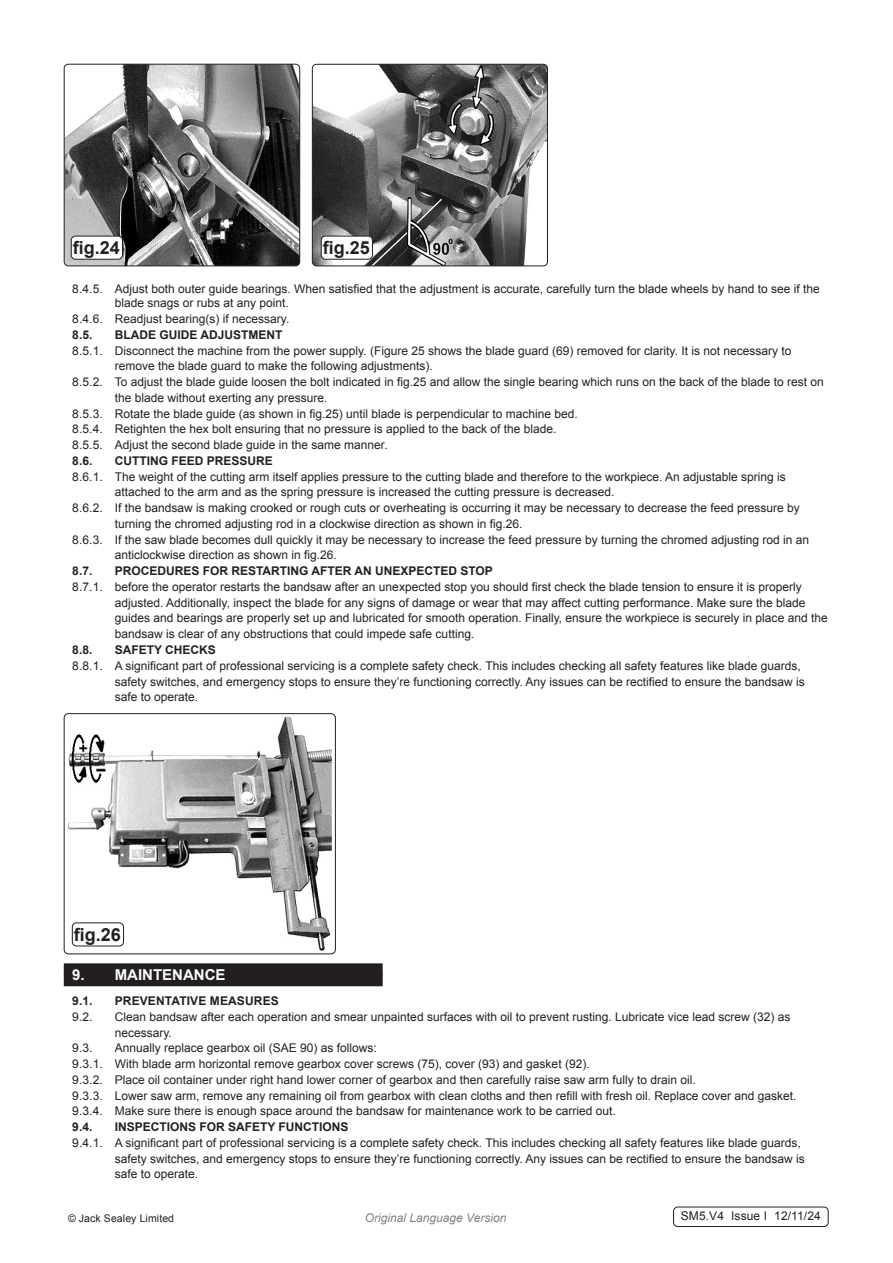
<style>
.page{position:relative;width:893px;height:1263px;background:#fff}
.page>*{position:absolute;margin:0;border:0;box-sizing:border-box;transform-origin:0 0}
.t1{font:700 18px "Arial";color:#231f20}
.t2{font:700 15px "Arial";color:#fff}
.Body__Footer{font:12px/15.8px "Arial";color:#231f20}
.t3{font:700 12px "Arial";color:#231f20}
.t4{font:italic 12px "Arial";color:#808285}
.Body__Justified__7pt{font:10.5px "Arial";letter-spacing:.01em;color:#231f20}
</style>
<div class="page">
<img style="left:312px;top:64px;width:235px;height:202px">
<div style="left:312px;top:64px;width:236px;height:202px;border:1px solid #231f20;border-radius:4px"></div>
<img style="left:64px;top:64px;width:236px;height:202px">
<div style="left:64px;top:64px;width:236px;height:202px;border:1px solid #231f20;border-radius:4px"></div>
<div style="left:321px;top:236px;width:51px;height:23px;background:#fcfffc;border-radius:4px"></div>
<div style="left:321px;top:236px;width:52px;height:24px;border:1px solid #231f20;border-radius:4px"></div>
<div style="left:71px;top:236px;width:51px;height:23px;background:#fcfffc;border-radius:4px"></div>
<div style="left:71px;top:236px;width:52px;height:24px;border:1px solid #231f20;border-radius:4px"></div>
<img style="left:64px;top:714px;width:268px;height:240px">
<div style="left:64px;top:713px;width:272px;height:241px;border:1px solid #231f20;border-radius:4px"></div>
<div style="left:72px;top:923px;width:52px;height:23px;background:#fcfffc;border-radius:4px"></div>
<div style="left:72px;top:922px;width:52px;height:24px;border:1px solid #231f20;border-radius:4px"></div>
<div style="left:673px;top:1206px;width:155px;height:21px;border:1px solid #231f20;border-radius:4px"></div>
<div style="left:64px;top:974px;width:319px;height:12px;background:#231f20"></div>
<div style="left:64px;top:963px;width:319px;height:12px;background:#231f20"></div>
<p class="t1" style="left:73px;top:236px;width:49px">fig.24</p>
<p class="t1" style="left:323px;top:236px;width:49px">fig.25</p>
<p class="Body__Footer" style="left:115px;top:282px;width:707px;line-height:14.4px;text-indent:-43px">8.4.5. Adjust both outer guide bearings. When satisfied that the adjustment is accurate, carefully turn the blade wheels by hand to see if the blade snags or rubs at any point.</p>
<p class="Body__Footer" style="left:72px;top:311px;width:219px">8.4.6. Readjust bearing(s) if necessary.</p>
<p class="t3" style="left:72px;top:327px;width:22px">8.5.</p>
<p class="t3" style="left:115px;top:327px;width:169px">BLADE GUIDE ADJUSTMENT</p>
<p class="Body__Footer" style="left:115px;top:343px;width:678px;text-indent:-43px">8.5.1. Disconnect the machine from the power supply. (Figure 25 shows the blade guard (69) removed for clarity. It is not necessary to remove the blade guard to make the following adjustments).</p>
<p class="Body__Footer" style="left:115px;top:374px;width:711px;text-indent:-43px">8.5.2. To adjust the blade guide loosen the bolt indicated in fig.25 and allow the single bearing which runs on the back of the blade to rest on the blade without exerting any pressure.</p>
<p class="Body__Footer" style="left:72px;top:406px;width:507px">8.5.3. Rotate the blade guide (as shown in fig.25) until blade is perpendicular to machine bed.</p>
<p class="Body__Footer" style="left:72px;top:421px;width:486px">8.5.4. Retighten the hex bolt ensuring that no pressure is applied to the back of the blade.</p>
<p class="Body__Footer" style="left:72px;top:437px;width:317px">8.5.5. Adjust the second blade guide in the same manner.</p>
<p class="t3" style="left:72px;top:453px;width:22px">8.6.</p>
<p class="t3" style="left:115px;top:453px;width:160px">CUTTING FEED PRESSURE</p>
<p class="Body__Footer" style="left:115px;top:469px;width:673px;text-indent:-43px">8.6.1. The weight of the cutting arm itself applies pressure to the cutting blade and therefore to the workpiece. An adjustable spring is attached to the arm and as the spring pressure is increased the cutting pressure is decreased.</p>
<p class="Body__Footer" style="left:115px;top:500px;width:686px;text-indent:-43px">8.6.2. If the bandsaw is making crooked or rough cuts or overheating is occurring it may be necessary to decrease the feed pressure by turning the chromed adjusting rod in a clockwise direction as shown in fig.26.</p>
<p class="Body__Footer" style="left:115px;top:532px;width:696px;text-indent:-43px">8.6.3. If the saw blade becomes dull quickly it may be necessary to increase the feed pressure by turning the chromed adjusting rod in an anticlockwise direction as shown in fig.26.</p>
<p class="t3" style="left:72px;top:563px;width:22px">8.7.</p>
<p class="t3" style="left:115px;top:563px;width:380px">PROCEDURES FOR RESTARTING AFTER AN UNEXPECTED STOP</p>
<p class="Body__Footer" style="left:115px;top:579px;width:714px;text-indent:-43px">8.7.1. before the operator restarts the bandsaw after an unexpected stop you should first check the blade tension to ensure it is properly adjusted. Additionally, inspect the blade for any signs of damage or wear that may affect cutting performance. Make sure the blade guides and bearings are properly set up and lubricated for smooth operation. Finally, ensure the workpiece is securely in place and the bandsaw is clear of any obstructions that could impede safe cutting.</p>
<p class="t3" style="left:72px;top:642px;width:22px">8.8.</p>
<p class="t3" style="left:115px;top:642px;width:103px">SAFETY CHECKS</p>
<p class="Body__Footer" style="left:115px;top:658px;width:692px;text-indent:-43px">8.8.1. A significant part of professional servicing is a complete safety check. This includes checking all safety features like blade guards, safety switches, and emergency stops to ensure they’re functioning correctly. Any issues can be rectified to ensure the bandsaw is safe to operate.</p>
<p class="t1" style="left:74px;top:922px;width:49px">fig.26</p>
<p class="t2" style="left:72px;top:965px;width:155px">9. MAINTENANCE</p>
<p class="t3" style="left:72px;top:993px;width:22px">9.1.</p>
<p class="t3" style="left:115px;top:993px;width:165px">PREVENTATIVE MEASURES</p>
<p class="Body__Footer" style="left:72px;top:1009px;width:22px">9.2.</p>
<p class="Body__Footer" style="left:115px;top:1009px;width:677px">Clean bandsaw after each operation and smear unpainted surfaces with oil to prevent rusting. Lubricate vice lead screw (32) as necessary.</p>
<p class="Body__Footer" style="left:72px;top:1040px;width:22px">9.3.</p>
<p class="Body__Footer" style="left:115px;top:1040px;width:264px">Annually replace gearbox oil (SAE 90) as follows:</p>
<p class="Body__Footer" style="left:72px;top:1056px;width:519px">9.3.1. With blade arm horizontal remove gearbox cover screws (75), cover (93) and gasket (92).</p>
<p class="Body__Footer" style="left:72px;top:1072px;width:625px">9.3.2. Place oil container under right hand lower corner of gearbox and then carefully raise saw arm fully to drain oil.</p>
<p class="Body__Footer" style="left:72px;top:1087px;width:726px">9.3.3. Lower saw arm, remove any remaining oil from gearbox with clean cloths and then refill with fresh oil. Replace cover and gasket.</p>
<p class="Body__Footer" style="left:72px;top:1103px;width:545px">9.3.4. Make sure there is enough space around the bandsaw for maintenance work to be carried out.</p>
<p class="t3" style="left:72px;top:1119px;width:22px">9.4.</p>
<p class="t3" style="left:115px;top:1119px;width:235px">INSPECTIONS FOR SAFETY FUNCTIONS</p>
<p class="Body__Footer" style="left:115px;top:1135px;width:692px;text-indent:-43px">9.4.1. A significant part of professional servicing is a complete safety check. This includes checking all safety features like blade guards, safety switches, and emergency stops to ensure they’re functioning correctly. Any issues can be rectified to ensure the bandsaw is safe to operate.</p>
<p class="Body__Justified__7pt" style="left:68px;top:1211px;width:108px">© Jack Sealey Limited</p>
<p class="t4" style="left:365px;top:1210px;width:143px">Original Language Version</p>
<p class="Body__Footer" style="left:681px;top:1208px;width:142px">SM5.V4 Issue I 12/11/24</p>
</div>
